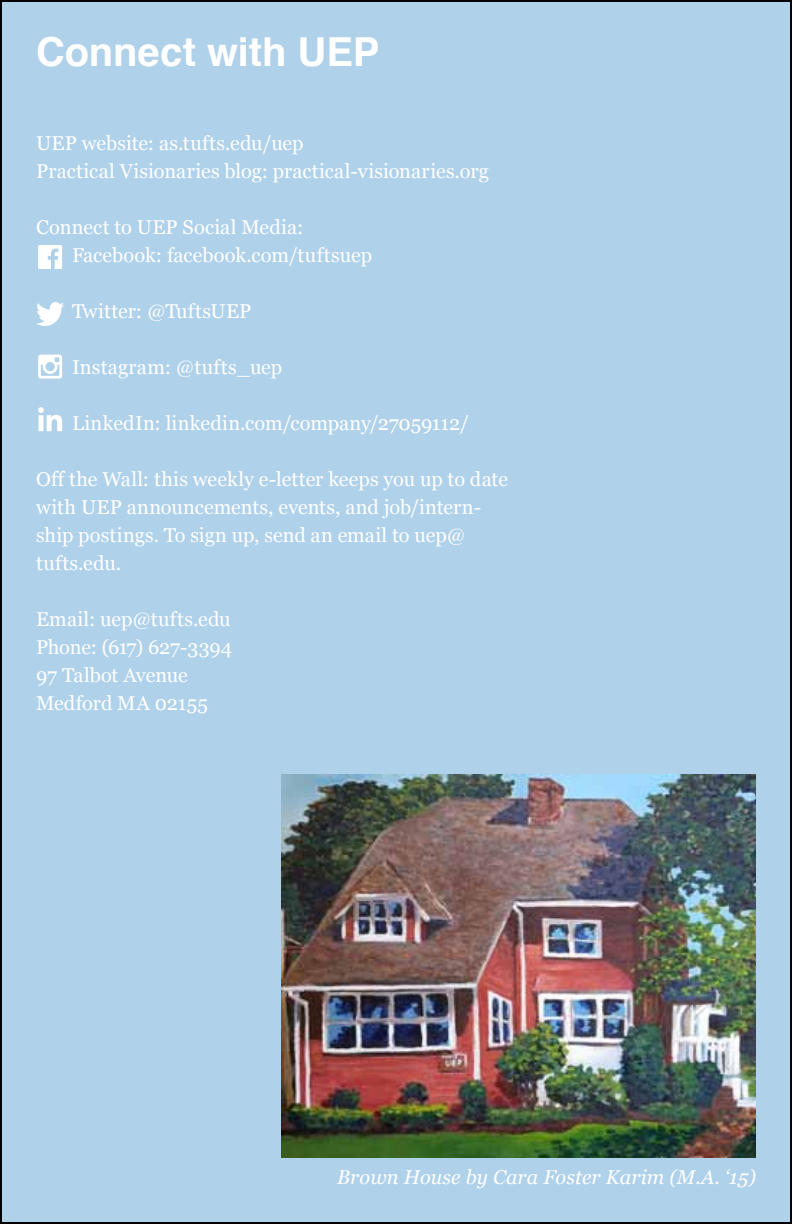
<style>
.page{position:relative;width:792px;height:1224px;background:#fff}
.page>*{position:absolute;margin:0;border:0;box-sizing:border-box;transform-origin:0 0}
.t1{font:700 40px "Helvetica";letter-spacing:-.005em;color:#fff}
.t2{font:20px/28px "Georgia";letter-spacing:.005em;color:#fff}
.t3{font:italic 20px "Georgia";letter-spacing:.005em;color:#fff}
</style>
<div class="page">
<div style="left:1px;top:1px;width:790px;height:1222px;background:#afd1ea"></div>
<img style="left:282px;top:775px;width:474px;height:382px">
<svg style="left:36px;top:302px;width:28px;height:24px"></svg>
<svg style="left:38px;top:245px;width:24px;height:24px"></svg>
<svg style="left:38px;top:355px;width:24px;height:24px"></svg>
<svg style="left:38px;top:407px;width:24px;height:24px"></svg>
<h1 class="t1" style="left:36px;top:20px;width:345px">Connect with UEP</h1>
<p class="t2" style="left:36px;top:128px;width:454px">UEP website: as.tufts.edu/uep<br>Practical Visionaries blog: practical-visionaries.org</p>
<p class="t2" style="left:72px;top:212px;width:302px;text-indent:-36px">Connect to UEP Social Media:<br>Facebook: facebook.com/tuftsuep</p>
<p class="t2" style="left:72px;top:296px;width:181px">Twitter: @TuftsUEP</p>
<p class="t2" style="left:72px;top:352px;width:212px">Instagram: @tufts_uep</p>
<p class="t2" style="left:72px;top:408px;width:399px">LinkedIn: linkedin.com/company/27059112/</p>
<p class="t2" style="left:36px;top:464px;width:473px">Off the Wall: this weekly e-letter keeps you up to date with UEP announcements, events, and job/intern&shy;ship postings. To sign up, send an email to uep@ tufts.edu.</p>
<p class="t2" style="left:36px;top:604px;width:198px">Email: uep@tufts.edu<br>Phone: (617) 627-3394<br>97 Talbot Avenue<br>Medford MA 02155</p>
<p class="t3" style="left:337px;top:1163px;width:420px">Brown House by Cara Foster Karim (M.A. ‘15)</p>
</div>
